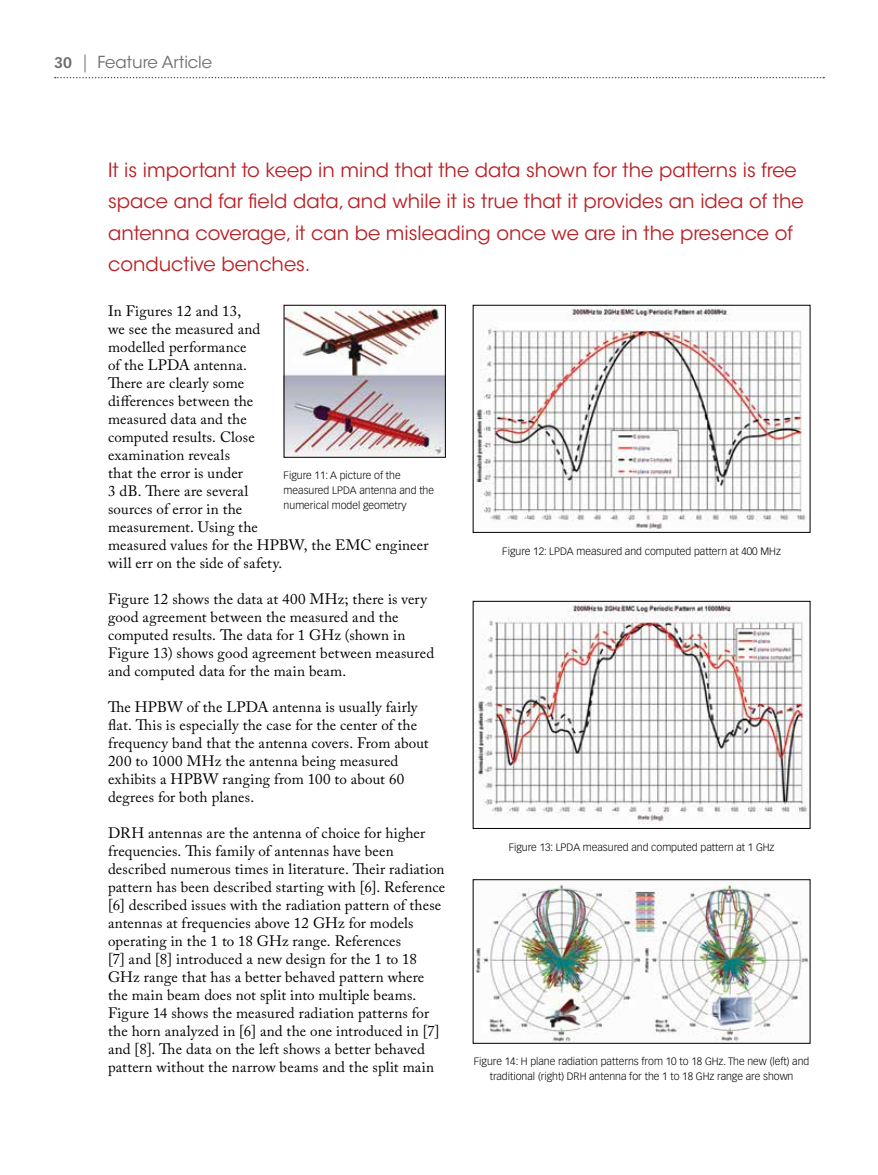
<style>
.page{position:relative;width:878px;height:1175px;background:#fff}
.page>*{position:absolute;margin:0;border:0;box-sizing:border-box;transform-origin:0 0}
.t1{font:19.5px/31.5px "ITC Avant Garde Std";color:#ba2025}
.t2{font:16.5px "ITC Avant Garde Std";color:#6d6e71}
.t3{font:15px/18px "Adobe Caslon Pro";letter-spacing:.01em;color:#000}
.t4{font:300 10.5px/15px "Vectora LT Std";color:#000}
.s1{font-family:"Vectora LT Std";font-weight:700;font-size:15px}
.s2{font-family:"Vectora LT Std";font-weight:300;font-size:18px}
</style>
<div class="page">
<svg style="left:55px;top:77px;width:769px;height:1px"></svg>
<img style="left:286px;top:307px;width:158px;height:148px">
<div style="left:284px;top:305px;width:162px;height:152px;border:1px solid #000"></div>
<img style="left:474px;top:307px;width:332px;height:223px">
<div style="left:472px;top:305px;width:338px;height:228px;border:1px solid #000"></div>
<img style="left:474px;top:603px;width:334px;height:220px">
<div style="left:472px;top:601px;width:338px;height:227px;border:1px solid #000"></div>
<img style="left:474px;top:882px;width:334px;height:159px">
<div style="left:472px;top:879px;width:338px;height:164px;border:1px solid #000"></div>
<p class="t2" style="left:54px;top:52px;width:160px"><span class="s1">30</span> <span class="s2">|</span> Feature Article</p>
<h1 class="t1" style="left:108px;top:154px;width:697px">It is important to keep in mind that the data shown for the patterns is free space and far field data, and while it is true that it provides an idea of the antenna coverage, it can be misleading once we are in the presence of conductive benches.</h1>
<p class="t3" style="left:108px;top:302px;width:322px">In Figures 12 and 13,<br>we see the measured and<br>modelled performance<br>of the LPDA antenna.<br>There are clearly some<br>differences between the<br>measured data and the<br>computed results. Close<br>examination reveals<br>that the error is under<br>3 dB. There are several<br>sources of error in the<br>measurement. Using the<br>measured values for the HPBW, the EMC engineer will err on the side of safety.</p>
<p class="t3" style="left:108px;top:590px;width:328px">Figure 12 shows the data at 400 MHz; there is very good agreement between the measured and the computed results. The data for 1 GHz (shown in Figure 13) shows good agreement between measured and computed data for the main beam.</p>
<p class="t3" style="left:108px;top:698px;width:322px">The HPBW of the LPDA antenna is usually fairly flat. This is especially the case for the center of the frequency band that the antenna covers. From about 200 to 1000 MHz the antenna being measured exhibits a HPBW ranging from 100 to about 60 degrees for both planes.</p>
<p class="t3" style="left:108px;top:824px;width:338px">DRH antennas are the antenna of choice for higher frequencies. This family of antennas have been described numerous times in literature. Their radiation pattern has been described starting with [6]. Reference [6] described issues with the radiation pattern of these antennas at frequencies above 12 GHz for models operating in the 1 to 18 GHz range. References<br>[7] and [8] introduced a new design for the 1 to 18<br>GHz range that has a better behaved pattern where the main beam does not split into multiple beams.<br>Figure 14 shows the measured radiation patterns for the horn analyzed in [6] and the one introduced in [7] and [8]. The data on the left shows a better behaved pattern without the narrow beams and the split main</p>
<p class="t4" style="left:284px;top:468px;width:152px">Figure 11: A picture of the measured LPDA antenna and the numerical model geometry</p>
<p class="t4" style="left:502px;top:543px;width:280px">Figure 12: LPDA measured and computed pattern at 400 MHz</p>
<p class="t4" style="left:508px;top:839px;width:267px">Figure 13: LPDA measured and computed pattern at 1 GHz</p>
<p class="t4" style="left:474px;top:1054px;width:337px;text-align:center">Figure 14: H plane radiation patterns from 10 to 18 GHz. The new (left) and traditional (right) DRH antenna for the 1 to 18 GHz range are shown</p>
</div>
